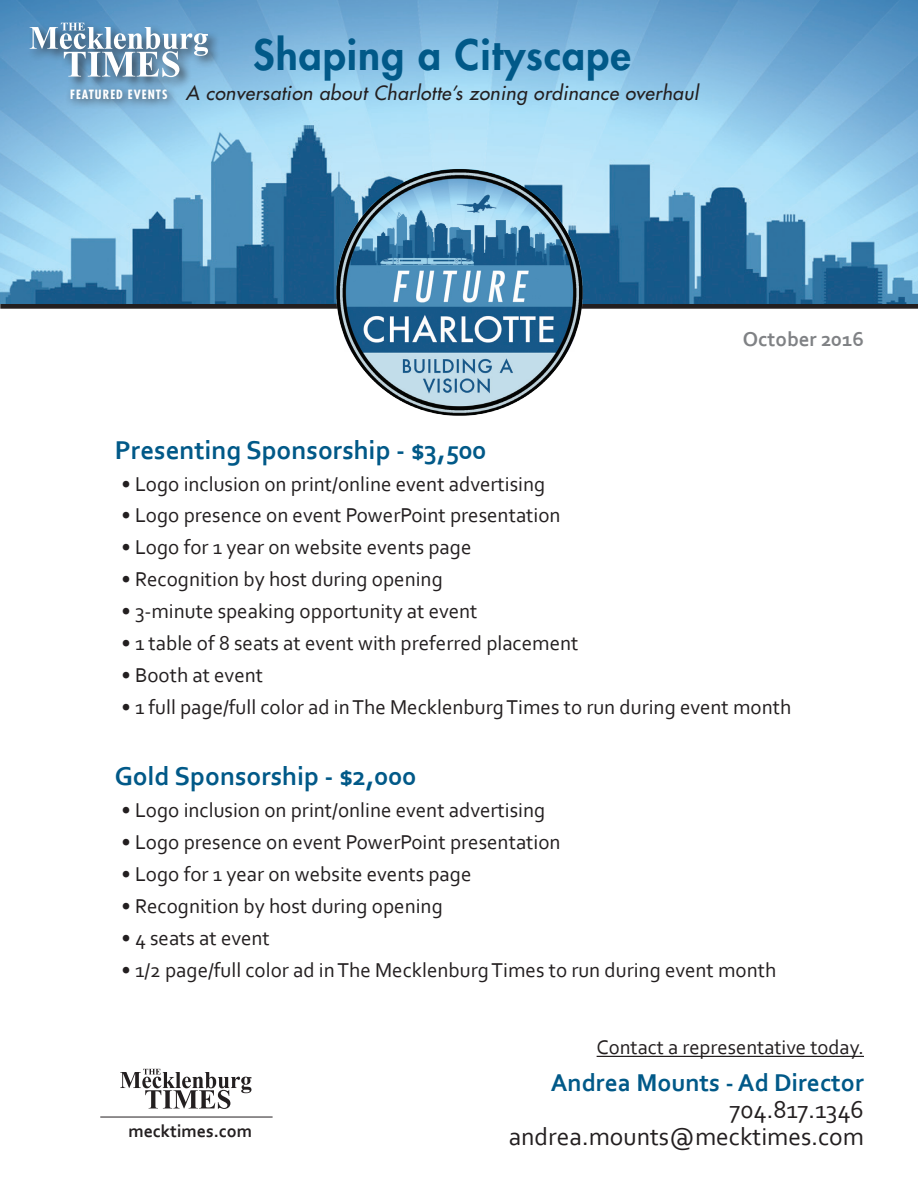
<style>
.page{position:relative;width:918px;height:1188px;background:#fff}
.page>*{position:absolute;margin:0;border:0;box-sizing:border-box;transform-origin:0 0}
.t1{font:800 40.8px "Futura Std";letter-spacing:.025em;color:#015988}
.t2{font:700 27px "Corbel";color:#015988}
.t3{font:25.5px/27px "Corbel";color:#231f20;text-align:right}
.t4{font:700 25.5px "Corbel";color:#015988}
.t5{font:21px "Corbel";color:#231f20}
.t6{font:700 21px "Corbel";color:#808285}
.t7{font:20.7px "Corbel";color:#231f20}
.t8{font:italic 500 19.2px "Futura Std";letter-spacing:.025em;color:#231f20}
.t9{font:700 18px "Corbel";color:#231f20}
.s1{font-weight:700;font-style:normal;font-stretch:condensed;font-size:12.45px;color:#fff}
</style>
<div class="page">
<div style="left:0;top:304px;width:918px;height:5px;background:#231f20"></div>
<svg style="left:120px;top:1069px;width:131px;height:40px"></svg>
<hr style="left:100px;top:1117px;width:173px;height:1px;background:#231f20">
<hr style="left:597px;top:1056px;width:267px;height:1px;background:#231f20">
<img style="left:0;top:0;width:918px;height:304px">
<div style="left:27px;top:19px;width:194px;height:71px;background:#231f20;opacity:.75"></div>
<svg style="left:30px;top:23px;width:178px;height:54px"></svg>
<div style="left:65px;top:84px;width:112px;height:26px;background:#231f20;opacity:.7"></div>
<img style="left:328px;top:163px;width:263px;height:253px">
<h1 class="t1" style="left:253px;top:29px;width:379px">Shaping a Cityscape</h1>
<p class="t8" style="left:70px;top:81px;width:630px"><span class="s1">FEATURED EVENTS</span> A conversation about Charlotte’s zoning ordinance overhaul</p>
<p class="t6" style="left:743px;top:326px;width:123px">October 2016</p>
<p class="t2" style="left:115px;top:433px;width:373px">Presenting Sponsorship - $3,500</p>
<p class="t5" style="left:122px;top:471px;width:425px">• Logo inclusion on print/online event advertising</p>
<p class="t5" style="left:122px;top:502px;width:441px">• Logo presence on event PowerPoint presentation</p>
<p class="t5" style="left:122px;top:534px;width:351px">• Logo for 1 year on website events page</p>
<p class="t5" style="left:122px;top:566px;width:323px">• Recognition by host during opening</p>
<p class="t5" style="left:122px;top:598px;width:358px">• 3-minute speaking opportunity at event</p>
<p class="t5" style="left:122px;top:630px;width:459px">• 1 table of 8 seats at event with preferred placement</p>
<p class="t5" style="left:122px;top:662px;width:143px">• Booth at event</p>
<p class="t5" style="left:122px;top:694px;width:671px">• 1 full page/full color ad in The Mecklenburg Times to run during event month</p>
<p class="t2" style="left:115px;top:760px;width:303px">Gold Sponsorship - $2,000</p>
<p class="t5" style="left:122px;top:797px;width:425px">• Logo inclusion on print/online event advertising</p>
<p class="t5" style="left:122px;top:829px;width:441px">• Logo presence on event PowerPoint presentation</p>
<p class="t5" style="left:122px;top:861px;width:351px">• Logo for 1 year on website events page</p>
<p class="t5" style="left:122px;top:893px;width:323px">• Recognition by host during opening</p>
<p class="t5" style="left:122px;top:925px;width:150px">• 4 seats at event</p>
<p class="t5" style="left:122px;top:957px;width:656px">• 1/2 page/full color ad in The Mecklenburg Times to run during event month</p>
<p class="t9" style="left:128px;top:1119px;width:125px">mecktimes.com</p>
<p class="t7" style="left:597px;top:1035px;width:269px">Contact a representative today.</p>
<p class="t4" style="left:551px;top:1066px;width:315px">Andrea Mounts - Ad Director</p>
<p class="t3" style="left:509px;top:1095px;width:357px">704.817.1346 andrea.mounts@mecktimes.com</p>
</div>
